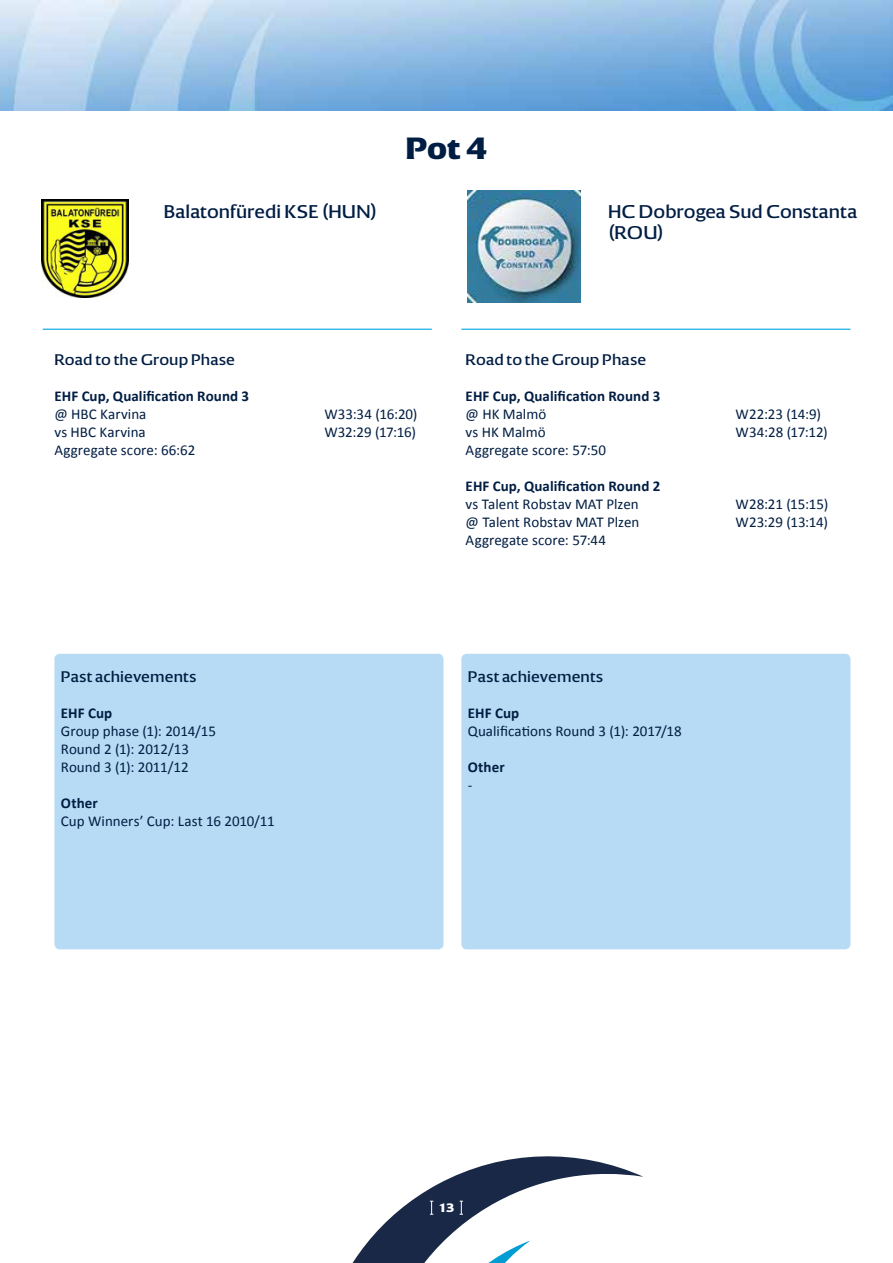
<style>
.page{position:relative;width:893px;height:1263px;background:#fff}
.page>*{position:absolute;margin:0;border:0;box-sizing:border-box;transform-origin:0 0}
.t1{font:800 30px "EHF";color:#001d43}
.t2{font:18px/21px "EHF";color:#001d43}
.t3{font:15px/18px "Calibri";color:#001d43}
.t4{font:700 15px "Calibri";letter-spacing:.005em;color:#001d43}
.t5{font:15px "EHF";letter-spacing:.01em;color:#001d43}
.t6{font:800 12px "EHF";color:#fff}
</style>
<div class="page">
<svg style="left:352px;top:1156px;width:291px;height:107px"></svg>
<img style="left:0;top:0;width:893px;height:111px">
<div style="left:54px;top:654px;width:390px;height:295px;background:#b7dbf4;border-radius:5px"></div>
<hr style="left:43px;top:329px;width:389px;height:1px;background:#00a7e1">
<img style="left:42px;top:200px;width:87px;height:98px">
<hr style="left:461px;top:329px;width:389px;height:1px;background:#00a7e1">
<div style="left:461px;top:654px;width:389px;height:295px;background:#b7dbf4;border-radius:5px"></div>
<img style="left:468px;top:190px;width:112px;height:113px">
<h1 class="t1" style="left:405px;top:130px;width:83px">Pot 4</h1>
<p class="t2" style="left:164px;top:202px;width:215px">Balatonfüredi KSE (HUN)</p>
<p class="t2" style="left:608px;top:202px;width:251px">HC Dobrogea Sud Constanta (ROU)</p>
<p class="t5" style="left:54px;top:350px;width:182px">Road to the Group Phase</p>
<p class="t4" style="left:54px;top:386px;width:196px">EHF Cup, Qualification Round 3</p>
<p class="t3" style="left:54px;top:405px;width:93px">@ HBC Karvina</p>
<p class="t3" style="left:324px;top:405px;width:95px">W33:34 (16:20)</p>
<p class="t3" style="left:54px;top:423px;width:93px">vs HBC Karvina</p>
<p class="t3" style="left:324px;top:423px;width:93px">W32:29 (17:16)</p>
<p class="t3" style="left:54px;top:441px;width:142px">Aggregate score: 66:62</p>
<p class="t5" style="left:466px;top:350px;width:182px">Road to the Group Phase</p>
<p class="t4" style="left:466px;top:386px;width:196px">EHF Cup, Qualification Round 3</p>
<p class="t3" style="left:466px;top:405px;width:82px">@ HK Malmö</p>
<p class="t3" style="left:736px;top:405px;width:87px">W22:23 (14:9)</p>
<p class="t3" style="left:466px;top:423px;width:82px">vs HK Malmö</p>
<p class="t3" style="left:736px;top:423px;width:94px">W34:28 (17:12)</p>
<p class="t3" style="left:466px;top:441px;width:142px">Aggregate score: 57:50</p>
<p class="t4" style="left:466px;top:476px;width:196px">EHF Cup, Qualification Round 2</p>
<p class="t3" style="left:466px;top:495px;width:175px">vs Talent Robstav MAT Plzen</p>
<p class="t3" style="left:736px;top:495px;width:94px">W28:21 (15:15)</p>
<p class="t3" style="left:466px;top:513px;width:175px">@ Talent Robstav MAT Plzen</p>
<p class="t3" style="left:736px;top:513px;width:94px">W23:29 (13:14)</p>
<p class="t3" style="left:466px;top:531px;width:142px">Aggregate score: 57:44</p>
<p class="t5" style="left:61px;top:668px;width:137px">Past achievements</p>
<p class="t4" style="left:61px;top:703px;width:53px">EHF Cup</p>
<p class="t3" style="left:61px;top:722px;width:157px">Group phase (1): 2014/15<br>Round 2 (1): 2012/13<br>Round 3 (1): 2011/12</p>
<p class="t4" style="left:61px;top:793px;width:38px">Other</p>
<p class="t3" style="left:61px;top:812px;width:215px">Cup Winners’ Cup: Last 16 2010/11</p>
<p class="t5" style="left:468px;top:668px;width:137px">Past achievements</p>
<p class="t4" style="left:468px;top:703px;width:53px">EHF Cup</p>
<p class="t3" style="left:468px;top:722px;width:215px">Qualifications Round 3 (1): 2017/18</p>
<p class="t4" style="left:468px;top:757px;width:38px">Other</p>
<p class="t3" style="left:468px;top:776px;width:6px">-</p>
<p class="t6" style="left:438px;top:1201px;width:18px">13</p>
</div>
